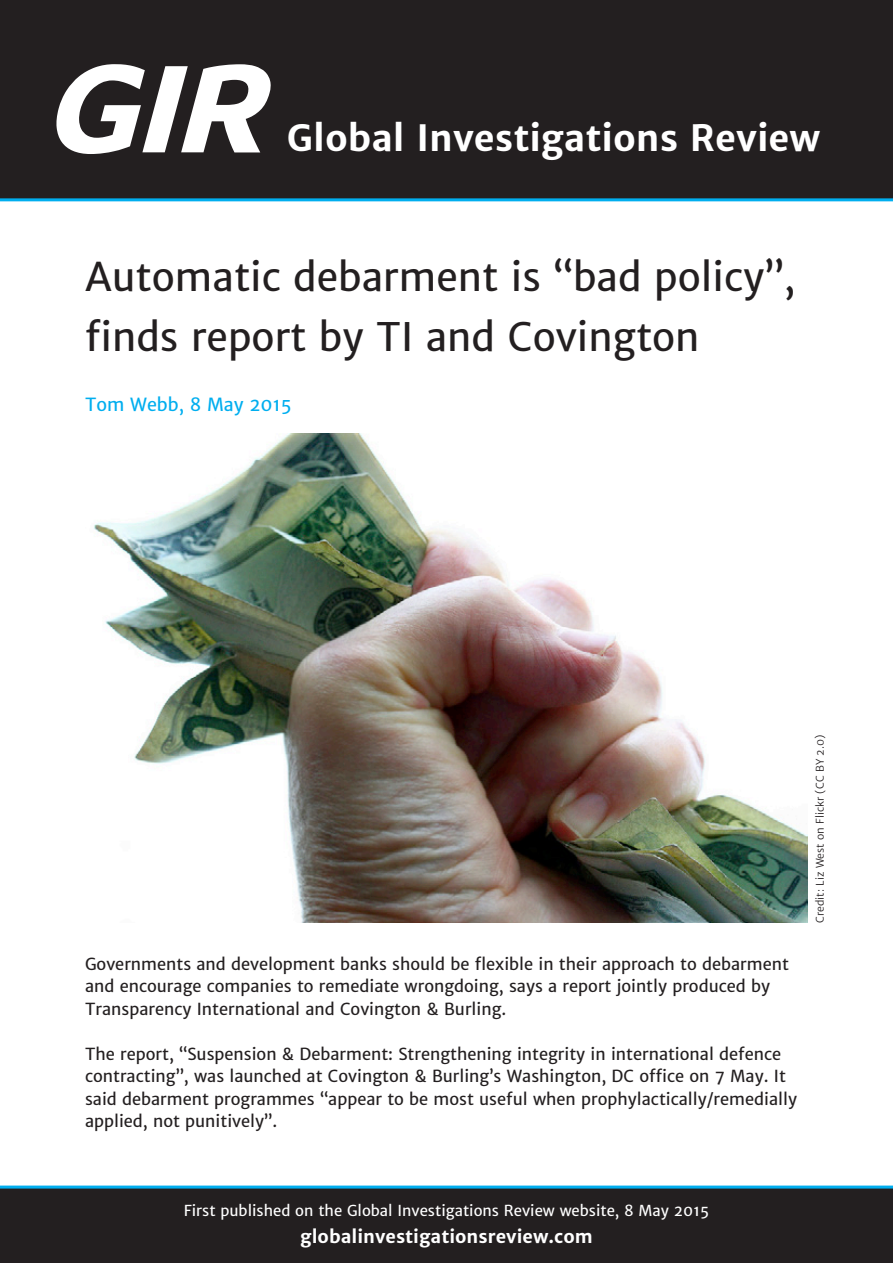
<style>
.page{position:relative;width:893px;height:1263px;background:#fff}
.page>*{position:absolute;margin:0;border:0;box-sizing:border-box;transform-origin:0 0}
.t1{font:italic 120.6px "Palo Alto";color:#fff}
.t2{font:italic 49.35px "Palo Alto";color:#231f20}
.t3{font:39px/60px "Merriweather Sans";color:#231f20}
.t4{font:700 36px "Merriweather Sans";color:#fff}
.t5{font:800 19.05px "Merriweather Sans";letter-spacing:-.005em;color:#231f20}
.t6{font:700 18px "Merriweather Sans";color:#fff}
.t7{font:18px "Merriweather Sans";color:#00aeef}
.t8{font:16.5px/22.5px "Merriweather Sans";color:#231f20}
.t9{font:15px "Merriweather Sans";color:#fff}
.t10{font:10.5px "Merriweather Sans";color:#231f20}
</style>
<div class="page">
<div style="left:0;top:0;width:893px;height:200px;background:#231f20"></div>
<div style="left:0;top:1188px;width:893px;height:75px;background:#231f20"></div>
<hr style="left:0;top:198px;width:893px;height:3px;background:#00aeef">
<hr style="left:0;top:1185px;width:893px;height:3px;background:#00aeef">
<img style="left:93px;top:434px;width:715px;height:489px">
<h1 class="t1" style="left:54px;top:38px;width:216px">GIR</h1>
<h3 class="t4" style="left:287px;top:116px;width:535px">Global Investigations Review</h3>
<p class="t3" style="left:85px;top:248px;width:712px">Automatic debarment is “bad policy”, finds report by TI and Covington</p>
<p class="t7" style="left:85px;top:393px;width:208px">Tom Webb, 8 May 2015</p>
<h2 class="t2" style="left:73px;top:320px;width:89px">GIR</h2>
<p class="t5" style="left:182px;top:328px;width:288px">Global Investigations Review</p>
<p class="t8" style="left:85px;top:952px;width:705px">Governments and development banks should be flexible in their approach to debarment and encourage companies to remediate wrongdoing, says a report jointly produced by<br>Transparency International and Covington &amp; Burling.</p>
<p class="t8" style="left:85px;top:1042px;width:713px">The report, “Suspension &amp; Debarment: Strengthening integrity in international defence contracting”, was launched at Covington &amp; Burling’s Washington, DC office on 7 May. It said debarment programmes “appear to be most useful when prophylactically/remedially applied, not punitively”.</p>
<p class="t10" style="left:814px;top:923px;width:190px;rotate:-90deg">Credit: Liz West on Flickr (CC BY 2.0)</p>
<p class="t9" style="left:184px;top:1201px;width:527px">First published on the Global Investigations Review website, 8 May 2015</p>
<p class="t6" style="left:300px;top:1225px;width:294px">globalinvestigationsreview.com</p>
</div>
